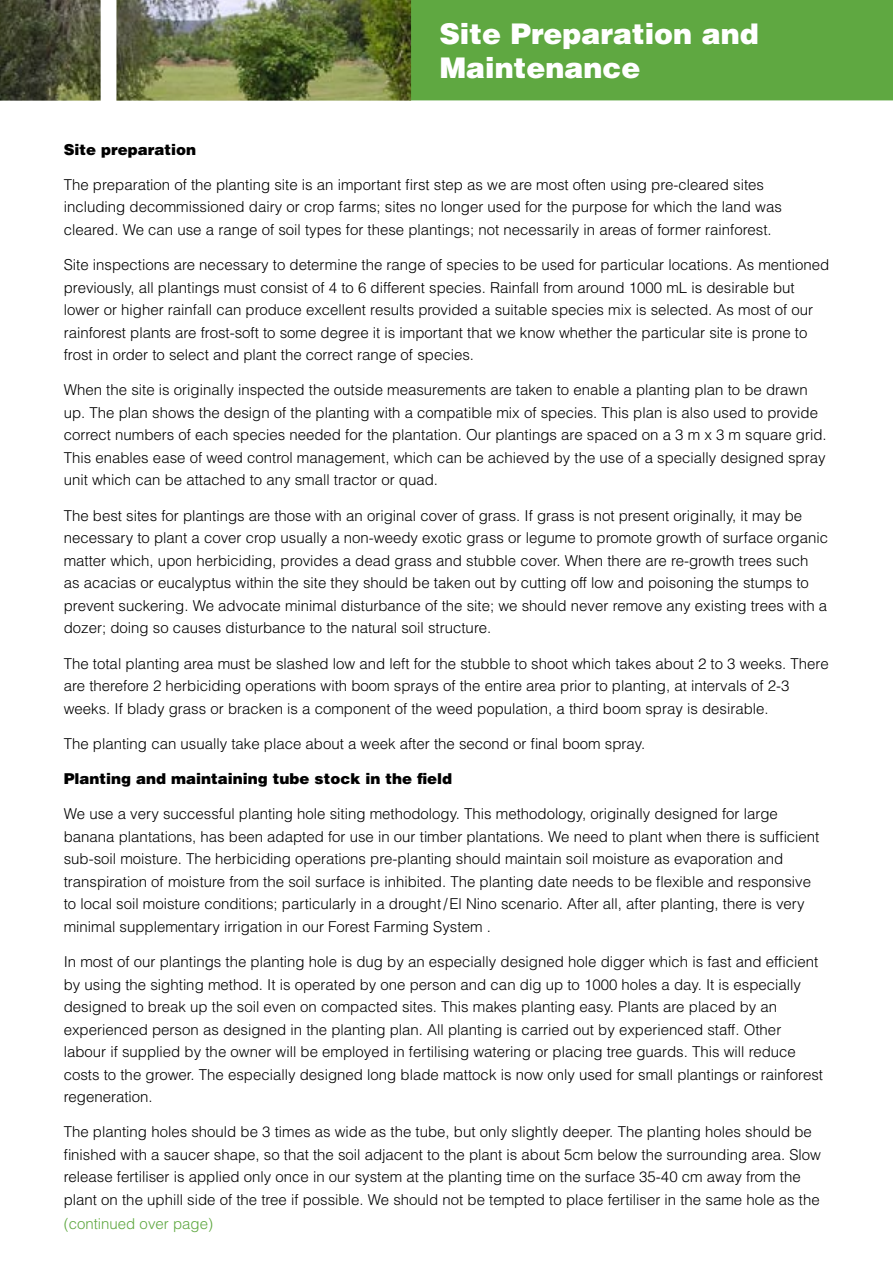
<style>
.page{position:relative;width:893px;height:1263px;background:#fff}
.page>*{position:absolute;margin:0;border:0;box-sizing:border-box;transform-origin:0 0}
.t1{font:900 28.5px/34.2px "Helvetica";color:#fff}
.t2{font:300 15px/22.5px "Helvetica";color:#000}
.t3{font:900 15px "Helvetica";color:#000}
.t4{font:300 15px "Helvetica";color:#5fa841}
</style>
<div class="page">
<div style="left:410px;top:1px;width:482px;height:99px;background:#5fa841"></div>
<div style="left:409px;top:0;width:484px;height:100px;border:2px solid #5fa841"></div>
<img style="left:0;top:0;width:411px;height:101px">
<p class="t1" style="left:439px;top:16px;width:321px">Site Preparation and<br>Maintenance</p>
<p class="t3" style="left:64px;top:139px;width:134px">Site preparation</p>
<p class="t2" style="left:64px;top:173px;width:719px">The preparation of the planting site is an important first step as we are most often using pre-cleared sites including decommissioned dairy or crop farms; sites no longer used for the purpose for which the land was cleared. We can use a range of soil types for these plantings; not necessarily in areas of former rainforest.</p>
<p class="t2" style="left:64px;top:253px;width:767px">Site inspections are necessary to determine the range of species to be used for particular locations. As mentioned previously, all plantings must consist of 4 to 6 different species. Rainfall from around 1000 mL is desirable but lower or higher rainfall can produce excellent results provided a suitable species mix is selected. As most of our rainforest plants are frost-soft to some degree it is important that we know whether the particular site is prone to frost in order to select and plant the correct range of species.</p>
<p class="t2" style="left:64px;top:378px;width:764px">When the site is originally inspected the outside measurements are taken to enable a planting plan to be drawn up. The plan shows the design of the planting with a compatible mix of species. This plan is also used to provide correct numbers of each species needed for the plantation. Our plantings are spaced on a 3 m x 3 m square grid.<br>This enables ease of weed control management, which can be achieved by the use of a specially designed spray unit which can be attached to any small tractor or quad.</p>
<p class="t2" style="left:64px;top:504px;width:766px">The best sites for plantings are those with an original cover of grass. If grass is not present originally, it may be necessary to plant a cover crop usually a non-weedy exotic grass or legume to promote growth of surface organic matter which, upon herbiciding, provides a dead grass and stubble cover. When there are re-growth trees such as acacias or eucalyptus within the site they should be taken out by cutting off low and poisoning the stumps to prevent suckering. We advocate minimal disturbance of the site; we should never remove any existing trees with a dozer; doing so causes disturbance to the natural soil structure.</p>
<p class="t2" style="left:64px;top:651px;width:766px">The total planting area must be slashed low and left for the stubble to shoot which takes about 2 to 3 weeks. There are therefore 2 herbiciding operations with boom sprays of the entire area prior to planting, at intervals of 2-3 weeks. If blady grass or bracken is a component of the weed population, a third boom spray is desirable.</p>
<p class="t2" style="left:64px;top:732px;width:583px">The planting can usually take place about a week after the second or final boom spray.</p>
<p class="t3" style="left:64px;top:769px;width:390px">Planting and maintaining tube stock in the field</p>
<p class="t2" style="left:64px;top:802px;width:757px">We use a very successful planting hole siting methodology. This methodology, originally designed for large banana plantations, has been adapted for use in our timber plantations. We need to plant when there is sufficient sub-soil moisture. The herbiciding operations pre-planting should maintain soil moisture as evaporation and transpiration of moisture from the soil surface is inhibited. The planting date needs to be flexible and responsive to local soil moisture conditions; particularly in a drought /El Nino scenario. After all, after planting, there is very minimal supplementary irrigation in our Forest Farming System .</p>
<p class="t2" style="left:64px;top:950px;width:761px">In most of our plantings the planting hole is dug by an especially designed hole digger which is fast and efficient by using the sighting method. It is operated by one person and can dig up to 1000 holes a day. It is especially designed to break up the soil even on compacted sites. This makes planting easy. Plants are placed by an experienced person as designed in the planting plan. All planting is carried out by experienced staff. Other labour if supplied by the owner will be employed in fertilising watering or placing tree guards. This will reduce costs to the grower. The especially designed long blade mattock is now only used for small plantings or rainforest regeneration.</p>
<p class="t2" style="left:64px;top:1120px;width:759px">The planting holes should be 3 times as wide as the tube, but only slightly deeper. The planting holes should be finished with a saucer shape, so that the soil adjacent to the plant is about 5cm below the surrounding area. Slow release fertiliser is applied only once in our system at the planting time on the surface 35-40 cm away from the plant on the uphill side of the tree if possible. We should not be tempted to place fertiliser in the same hole as the</p>
<p class="t4" style="left:64px;top:1214px;width:151px">(continued over page)</p>
</div>
